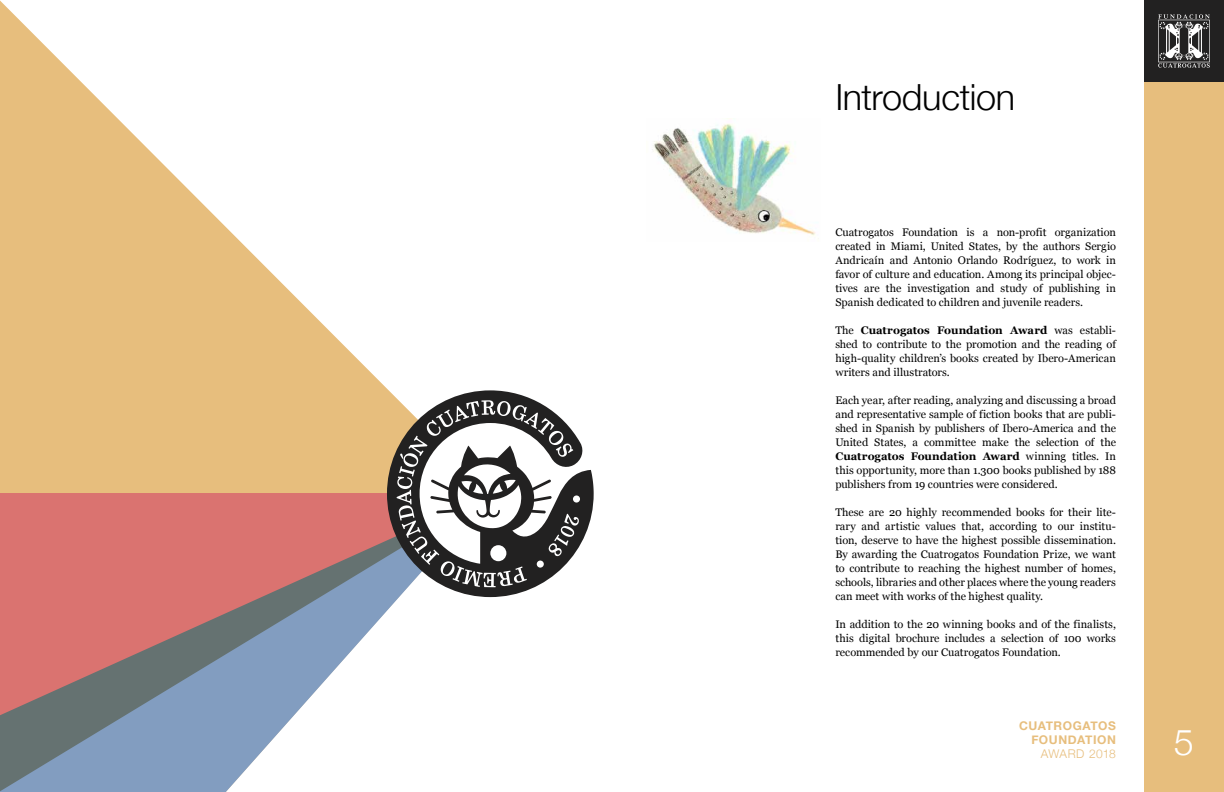
<style>
.page{position:relative;width:1224px;height:792px;background:#fff}
.page>*{position:absolute;margin:0;border:0;box-sizing:border-box;transform-origin:0 0}
.t1{font:300 36px "Helvetica Neue";letter-spacing:-.01em;color:#000}
.t2{font:300 36px "Helvetica Neue";color:#fff}
.t3{font:700 12px/14px "Helvetica Neue";letter-spacing:.045em;color:#e7be7d;text-align:right}
.t4{font:300 12px "Helvetica Neue";letter-spacing:.01em;color:#e7be7d}
.t5{font:11px/14px "Georgia";letter-spacing:-.005em;color:#000;text-align:justify}
.s1{font-weight:700}
</style>
<div class="page">
<img style="left:652px;top:118px;width:164px;height:118px">
<div style="left:1144px;top:0;width:80px;height:792px;background:#222121"></div>
<div style="left:1144px;top:82px;width:80px;height:710px;background:#e7be7d"></div>
<svg style="left:1158px;top:14px;width:52px;height:54px"></svg>
<svg style="left:0;top:1px;width:388px;height:492px;fill:#e7be7d"></svg>
<svg style="left:0;top:493px;width:492px;height:299px"></svg>
<svg style="left:387px;top:390px;width:207px;height:207px"></svg>
<svg style="left:397px;top:400px;width:182px;height:187px"></svg>
<div style="left:573px;top:495px;width:7px;height:8px;background:#fff;border-radius:50%"></div>
<div style="left:537px;top:561px;width:7px;height:7px;background:#fff;border-radius:50%"></div>
<h1 class="t1" style="left:835px;top:68px;width:181px">Introduction</h1>
<p class="t5" style="left:835px;top:225px;width:282px">Cuatrogatos Foundation is a non-profit organization created in Miami, United States, by the authors Sergio Andricaín and Antonio Orlando Rodríguez, to work in favor of culture and education. Among its principal objec&shy;tives are the investigation and study of publishing in Spanish dedicated to children and juvenile readers.</p>
<p class="t5" style="left:835px;top:323px;width:282px">The <span class="s1">Cuatrogatos Foundation Award</span> was establi&shy;shed to contribute to the promotion and the reading of high-quality children’s books created by Ibero-American writers and illustrators.</p>
<p class="t5" style="left:835px;top:393px;width:282px">Each year, after reading, analyzing and discussing a broad and representative sample of fiction books that are publi&shy;shed in Spanish by publishers of Ibero-America and the United States, a committee make the selection of the <span class="s1">Cuatrogatos Foundation Award</span> winning titles. In this opportunity, more than 1.300 books published by 188 publishers from 19 countries were considered.</p>
<p class="t5" style="left:835px;top:505px;width:282px">These are 20 highly recommended books for their lite&shy;rary and artistic values that, according to our institu&shy;tion, deserve to have the highest possible dissemination.<br>By awarding the Cuatrogatos Foundation Prize, we want to contribute to reaching the highest number of homes, schools, libraries and other places where the young readers can meet with works of the highest quality.</p>
<p class="t5" style="left:835px;top:617px;width:282px">In addition to the 20 winning books and of the finalists, this digital brochure includes a selection of 100 works recommended by our Cuatrogatos Foundation.</p>
<p class="t3" style="left:1019px;top:719px;width:98px">CUATROGATOS<br>FOUNDATION</p>
<p class="t4" style="left:1041px;top:744px;width:77px">AWARD 2018</p>
<h1 class="t2" style="left:1174px;top:714px;width:22px">5</h1>
</div>
